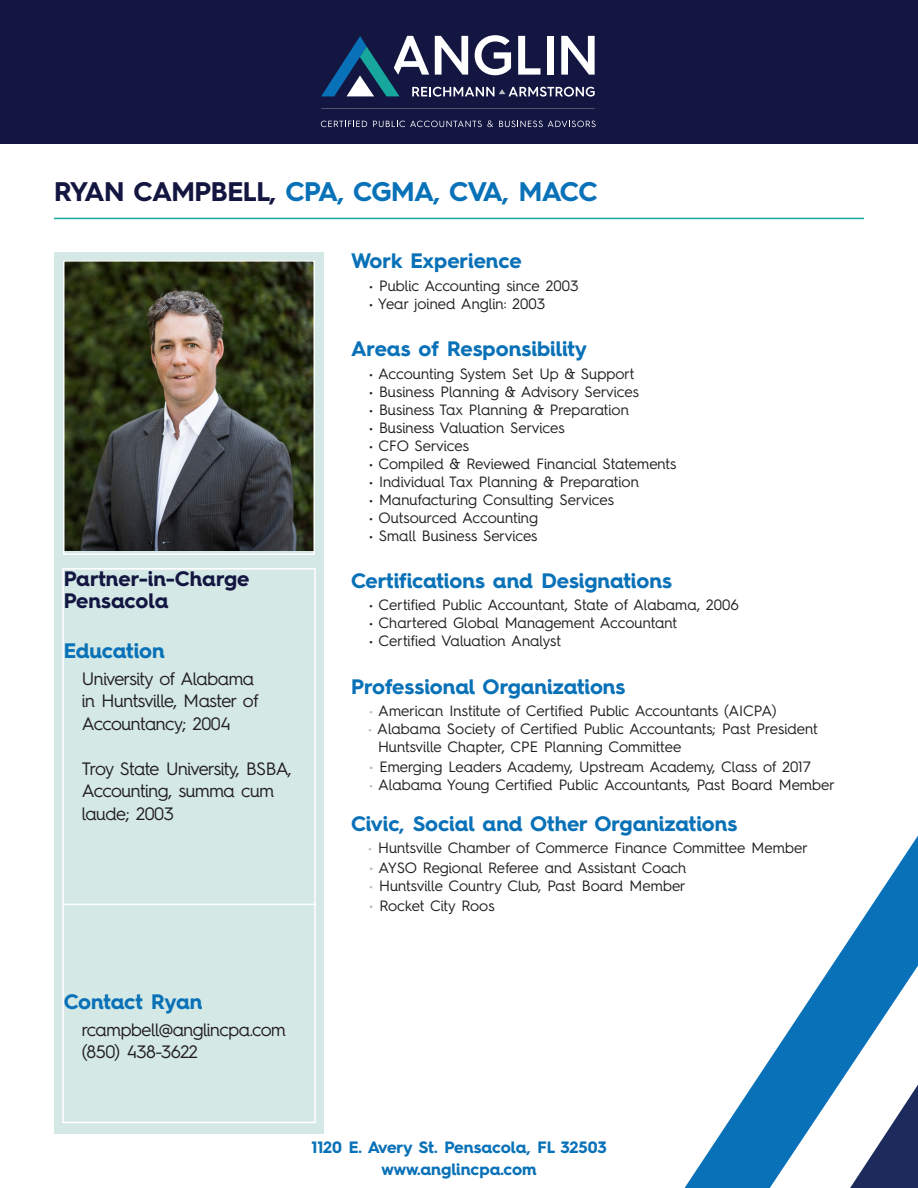
<style>
.page{position:relative;width:918px;height:1188px;background:#fff}
.page>*{position:absolute;margin:0;border:0;box-sizing:border-box;transform-origin:0 0}
.t1{font:700 27px "Hurme Geometric Sans 4";letter-spacing:-.02em;color:#0971b7}
.Bio_Header{font:700 21px "Hurme Geometric Sans 4";color:#0971b7}
.Bio_Header-2{font:700 21px/22.5px "Hurme Geometric Sans 4";color:#141642}
.Body_Copy_12pt_Inden{font:18px/22.5px "Hurme Geometric Sans 4";letter-spacing:-.025em;color:#231f20}
.Bio_Header-3{font:700 16.5px/22.5px "Hurme Geometric Sans 4";color:#0971b7;text-align:center}
.Body_Copy_12pt_Inden-2{font:15px/18px "Hurme Geometric Sans 4";color:#231f20}
.s1{color:#141642}
.s2{color:#bdbaba}
.s3{font-size:16.5px;color:#bdbaba}
</style>
<div class="page">
<div style="left:54px;top:252px;width:270px;height:882px;background:#d4e8e6"></div>
<div style="left:0;top:0;width:918px;height:144px;background:#141642"></div>
<svg style="left:685px;top:836px;width:233px;height:352px"></svg>
<svg style="left:850px;top:1085px;width:68px;height:103px"></svg>
<svg style="left:321px;top:121px;width:46px;height:6px"></svg>
<svg style="left:373px;top:120px;width:120px;height:7px"></svg>
<svg style="left:499px;top:121px;width:97px;height:6px"></svg>
<svg style="left:321px;top:35px;width:274px;height:62px"></svg>
<hr style="left:321px;top:108px;width:274px;height:1px;background:#bcbdc0">
<hr style="left:54px;top:218px;width:810px;height:1px;background:#19a79d">
<img style="left:66px;top:263px;width:246px;height:288px">
<div style="left:63px;top:260px;width:252px;height:295px;border:2px solid #fff"></div>
<div style="left:62px;top:568px;width:254px;height:555px;border:2px solid #fff"></div>
<hr style="left:64px;top:904px;width:252px;height:1px;background:#fff">
<p class="t1" style="left:54px;top:172px;width:545px"><span class="s1">RYAN CAMPBELL,</span> CPA, CGMA, CVA, MACC</p>
<p class="Bio_Header-2" style="left:64px;top:567px;width:187px">Partner-in-Charge<br>Pensacola</p>
<p class="Bio_Header" style="left:64px;top:636px;width:103px">Education</p>
<p class="Body_Copy_12pt_Inden" style="left:82px;top:667px;width:179px">University of Alabama in Huntsville, Master of<br>Accountancy; 2004</p>
<p class="Body_Copy_12pt_Inden" style="left:82px;top:757px;width:211px">Troy State University, BSBA,<br>Accounting, summa cum laude; 2003</p>
<p class="Bio_Header" style="left:351px;top:246px;width:172px">Work Experience</p>
<p class="Body_Copy_12pt_Inden-2" style="left:369px;top:276px;width:211px">• Public Accounting since 2003</p>
<p class="Body_Copy_12pt_Inden-2" style="left:369px;top:294px;width:178px">• Year joined Anglin: 2003</p>
<p class="Bio_Header" style="left:351px;top:334px;width:237px">Areas of Responsibility</p>
<p class="Body_Copy_12pt_Inden-2" style="left:369px;top:364px;width:267px">• Accounting System Set Up &amp; Support</p>
<p class="Body_Copy_12pt_Inden-2" style="left:369px;top:382px;width:271px">• Business Planning &amp; Advisory Services</p>
<p class="Body_Copy_12pt_Inden-2" style="left:369px;top:400px;width:262px">• Business Tax Planning &amp; Preparation</p>
<p class="Body_Copy_12pt_Inden-2" style="left:369px;top:418px;width:197px">• Business Valuation Services</p>
<p class="Body_Copy_12pt_Inden-2" style="left:369px;top:436px;width:101px">• CFO Services</p>
<p class="Body_Copy_12pt_Inden-2" style="left:369px;top:454px;width:309px">• Compiled &amp; Reviewed Financial Statements</p>
<p class="Body_Copy_12pt_Inden-2" style="left:369px;top:472px;width:271px">• Individual Tax Planning &amp; Preparation</p>
<p class="Body_Copy_12pt_Inden-2" style="left:369px;top:490px;width:246px">• Manufacturing Consulting Services</p>
<p class="Body_Copy_12pt_Inden-2" style="left:369px;top:508px;width:171px">• Outsourced Accounting</p>
<p class="Body_Copy_12pt_Inden-2" style="left:369px;top:526px;width:170px">• Small Business Services</p>
<p class="Bio_Header" style="left:351px;top:565px;width:323px">Certifications and Designations</p>
<p class="Body_Copy_12pt_Inden-2" style="left:369px;top:595px;width:371px">• Certified Public Accountant, State of Alabama, 2006</p>
<p class="Body_Copy_12pt_Inden-2" style="left:369px;top:613px;width:310px">• Chartered Global Management Accountant</p>
<p class="Body_Copy_12pt_Inden-2" style="left:369px;top:631px;width:194px">• Certified Valuation Analyst</p>
<p class="Bio_Header" style="left:351px;top:672px;width:276px">Professional Organizations</p>
<p class="Body_Copy_12pt_Inden-2" style="left:369px;top:702px;width:409px"><span class="s2">•</span> American Institute of Certified Public Accountants (AICPA)</p>
<p class="Body_Copy_12pt_Inden-2" style="left:378px;top:720px;width:441px;text-indent:-10px"><span class="s2">•</span> Alabama Society of Certified Public Accountants; Past President<br>Huntsville Chapter, CPE Planning Committee</p>
<p class="Body_Copy_12pt_Inden-2" style="left:369px;top:757px;width:444px"><span class="s3">•</span> Emerging Leaders Academy, Upstream Academy, Class of 2017</p>
<p class="Body_Copy_12pt_Inden-2" style="left:369px;top:775px;width:467px"><span class="s2">•</span> Alabama Young Certified Public Accountants, Past Board Member</p>
<p class="Bio_Header" style="left:351px;top:808px;width:388px">Civic, Social and Other Organizations</p>
<p class="Body_Copy_12pt_Inden-2" style="left:368px;top:838px;width:441px"><span class="s2">•</span> Huntsville Chamber of Commerce Finance Committee Member</p>
<p class="Body_Copy_12pt_Inden-2" style="left:369px;top:858px;width:319px"><span class="s3">•</span> AYSO Regional Referee and Assistant Coach</p>
<p class="Body_Copy_12pt_Inden-2" style="left:369px;top:876px;width:318px"><span class="s2">•</span> Huntsville Country Club, Past Board Member</p>
<p class="Body_Copy_12pt_Inden-2" style="left:369px;top:896px;width:127px"><span class="s3">•</span> Rocket City Roos</p>
<p class="Bio_Header" style="left:64px;top:987px;width:140px">Contact Ryan</p>
<p class="Body_Copy_12pt_Inden" style="left:82px;top:1018px;width:206px">rcampbell@anglincpa.com (850) 438-3622</p>
<p class="Bio_Header-3" style="left:311px;top:1135px;width:297px">1120 E. Avery St. Pensacola, FL 32503 www.anglincpa.com</p>
</div>
